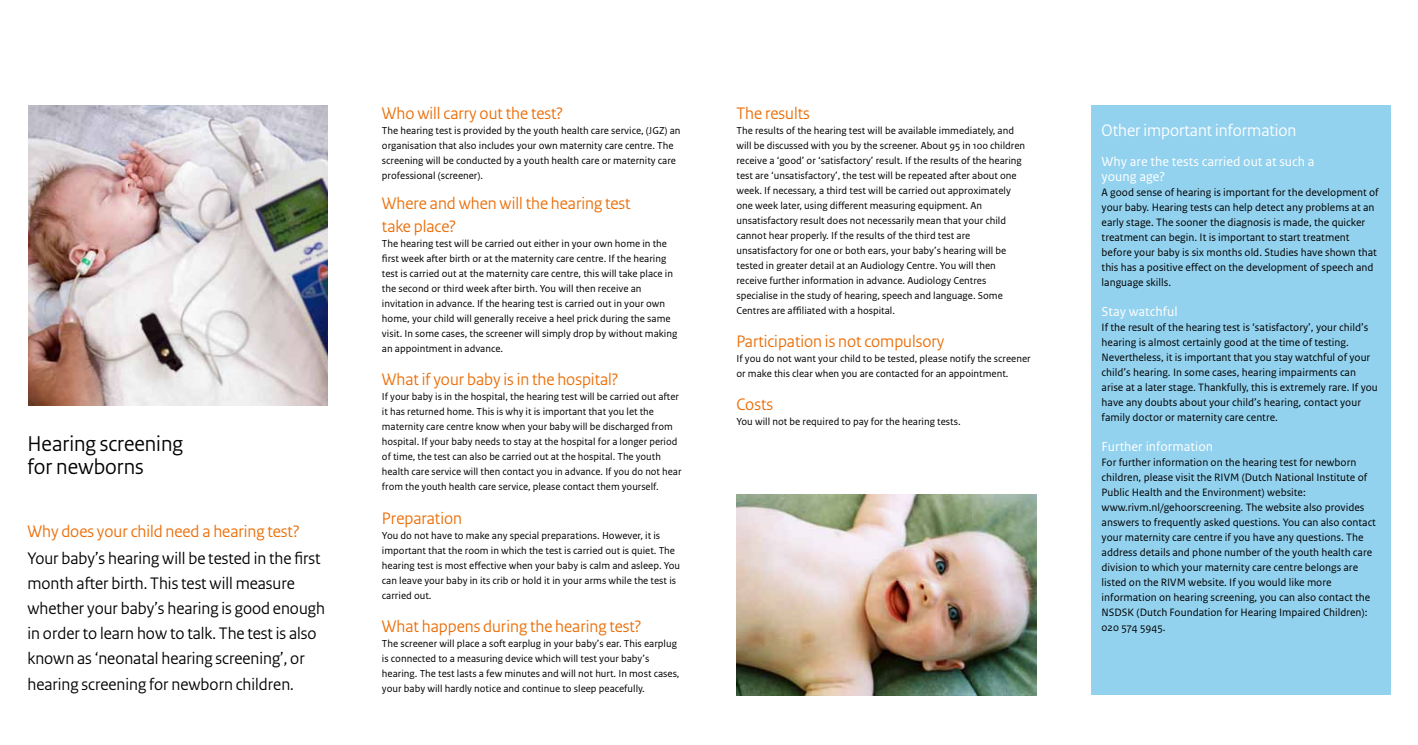
<style>
.page{position:relative;width:1418px;height:745px;background:#fff}
.page>*{position:absolute;margin:0;border:0;box-sizing:border-box;transform-origin:0 0}
.t1{font:22.5px/22.5px "Rijksoverheid Sans Heading";color:#000}
.t2{font:17.5px/25.2px "Rijksoverheid Sans Heading";color:#000}
.t3{font:17.5px/22.5px "Rijksoverheid Sans Heading";color:#eb6e08}
.t4{font:17.5px "Rijksoverheid Sans Heading";color:#fff}
.t5{font:13.75px/15px "Rijksoverheid Sans Text";color:#fff}
.t6{font:11.25px/15px "Rijksoverheid Sans Text";color:#000}
.t7{font:10.62px/15px "Rijksoverheid Sans Text";color:#000}
</style>
<div class="page">
<div style="left:1090px;top:105px;width:300px;height:589px;background:#93d2ef"></div>
<img style="left:736px;top:494px;width:300px;height:200px">
<img style="left:28px;top:105px;width:299px;height:300px">
<h1 class="t1" style="left:27px;top:432px;width:157px">Hearing screening for newborns</h1>
<h2 class="t3" style="left:27px;top:520px;width:273px">Why does your child need a hearing test?</h2>
<p class="t2" style="left:27px;top:545px;width:299px">Your baby’s hearing will be tested in the first month after birth. This test will measure whether your baby’s hearing is good enough in order to learn how to talk. The test is also known as ‘neonatal hearing screening’, or hearing screening for newborn children.</p>
<h2 class="t3" style="left:382px;top:102px;width:182px">Who will carry out the test?</h2>
<p class="t7" style="left:382px;top:123px;width:300px">The hearing test is provided by the youth health care service, (JGZ) an organisation that also includes your own maternity care centre. The screening will be conducted by a youth health care or maternity care professional (screener).</p>
<h2 class="t3" style="left:382px;top:193px;width:250px">Where and when will the hearing test take place?</h2>
<p class="t7" style="left:382px;top:236px;width:297px">The hearing test will be carried out either in your own home in the first week after birth or at the maternity care centre. If the hearing test is carried out at the maternity care centre, this will take place in the second or third week after birth. You will then receive an invitation in advance. If the hearing test is carried out in your own home, your child will generally receive a heel prick during the same visit. In some cases, the screener will simply drop by without making an appointment in advance.</p>
<h2 class="t3" style="left:382px;top:368px;width:238px">What if your baby is in the hospital?</h2>
<p class="t7" style="left:382px;top:389px;width:301px">If your baby is in the hospital, the hearing test will be carried out after it has returned home. This is why it is important that you let the maternity care centre know when your baby will be discharged from hospital. If your baby needs to stay at the hospital for a longer period of time, the test can also be carried out at the hospital. The youth health care service will then contact you in advance. If you do not hear from the youth health care service, please contact them yourself.</p>
<h2 class="t3" style="left:382px;top:506px;width:82px">Preparation</h2>
<p class="t7" style="left:382px;top:527px;width:300px">You do not have to make any special preparations. However, it is important that the room in which the test is carried out is quiet. The hearing test is most effective when your baby is calm and asleep. You can leave your baby in its crib or hold it in your arms while the test is carried out.</p>
<h2 class="t3" style="left:382px;top:614px;width:261px">What happens during the hearing test?</h2>
<p class="t7" style="left:382px;top:635px;width:299px">The screener will place a soft earplug in your baby’s ear. This earplug is connected to a measuring device which will test your baby’s hearing. The test lasts a few minutes and will not hurt. In most cases, your baby will hardly notice and continue to sleep peacefully.</p>
<h2 class="t3" style="left:736px;top:102px;width:75px">The results</h2>
<p class="t7" style="left:736px;top:123px;width:290px">The results of the hearing test will be available immediately, and will be discussed with you by the screener. About 95 in 100 children receive a ‘good’ or ‘satisfactory’ result. If the results of the hearing test are ‘unsatisfactory’, the test will be repeated after about one week. If necessary, a third test will be carried out approximately one week later, using different measuring equipment. An unsatisfactory result does not necessarily mean that your child cannot hear properly. If the results of the third test are unsatisfactory for one or both ears, your baby’s hearing will be tested in greater detail at an Audiology Centre. You will then receive further information in advance. Audiology Centres specialise in the study of hearing, speech and language. Some Centres are affiliated with a hospital.</p>
<h2 class="t3" style="left:736px;top:330px;width:209px">Participation is not compulsory</h2>
<p class="t7" style="left:736px;top:351px;width:296px">If you do not want your child to be tested, please notify the screener or make this clear when you are contacted for an appointment.</p>
<h2 class="t3" style="left:736px;top:393px;width:38px">Costs</h2>
<p class="t7" style="left:736px;top:414px;width:226px">You will not be required to pay for the hearing tests.</p>
<h2 class="t4" style="left:1101px;top:120px;width:196px">Other important information</h2>
<p class="t5" style="left:1101px;top:154px;width:214px">Why are the tests carried out at such a young age?</p>
<p class="t6" style="left:1101px;top:184px;width:279px">A good sense of hearing is important for the development of your baby. Hearing tests can help detect any problems at an early stage. The sooner the diagnosis is made, the quicker treatment can begin. It is important to start treatment before your baby is six months old. Studies have shown that this has a positive effect on the development of speech and language skills.</p>
<p class="t5" style="left:1101px;top:304px;width:77px">Stay watchful</p>
<p class="t6" style="left:1101px;top:319px;width:278px">If the result of the hearing test is ‘satisfactory’, your child’s hearing is almost certainly good at the time of testing.<br>Nevertheless, it is important that you stay watchful of your child’s hearing. In some cases, hearing impairments can arise at a later stage. Thankfully, this is extremely rare. If you have any doubts about your child’s hearing, contact your family doctor or maternity care centre.</p>
<p class="t5" style="left:1101px;top:439px;width:113px">Further information</p>
<p class="t6" style="left:1101px;top:454px;width:276px">For further information on the hearing test for newborn children, please visit the RIVM (Dutch National Institute of Public Health and the Environment) website: www.rivm.nl/gehoorscreening. The website also provides answers to frequently asked questions. You can also contact your maternity care centre if you have any questions. The address details and phone number of the youth health care division to which your maternity care centre belongs are listed on the RIVM website. If you would like more information on hearing screening, you can also contact the NSDSK (Dutch Foundation for Hearing Impaired Children):<br>020 574 5945.</p>
</div>
